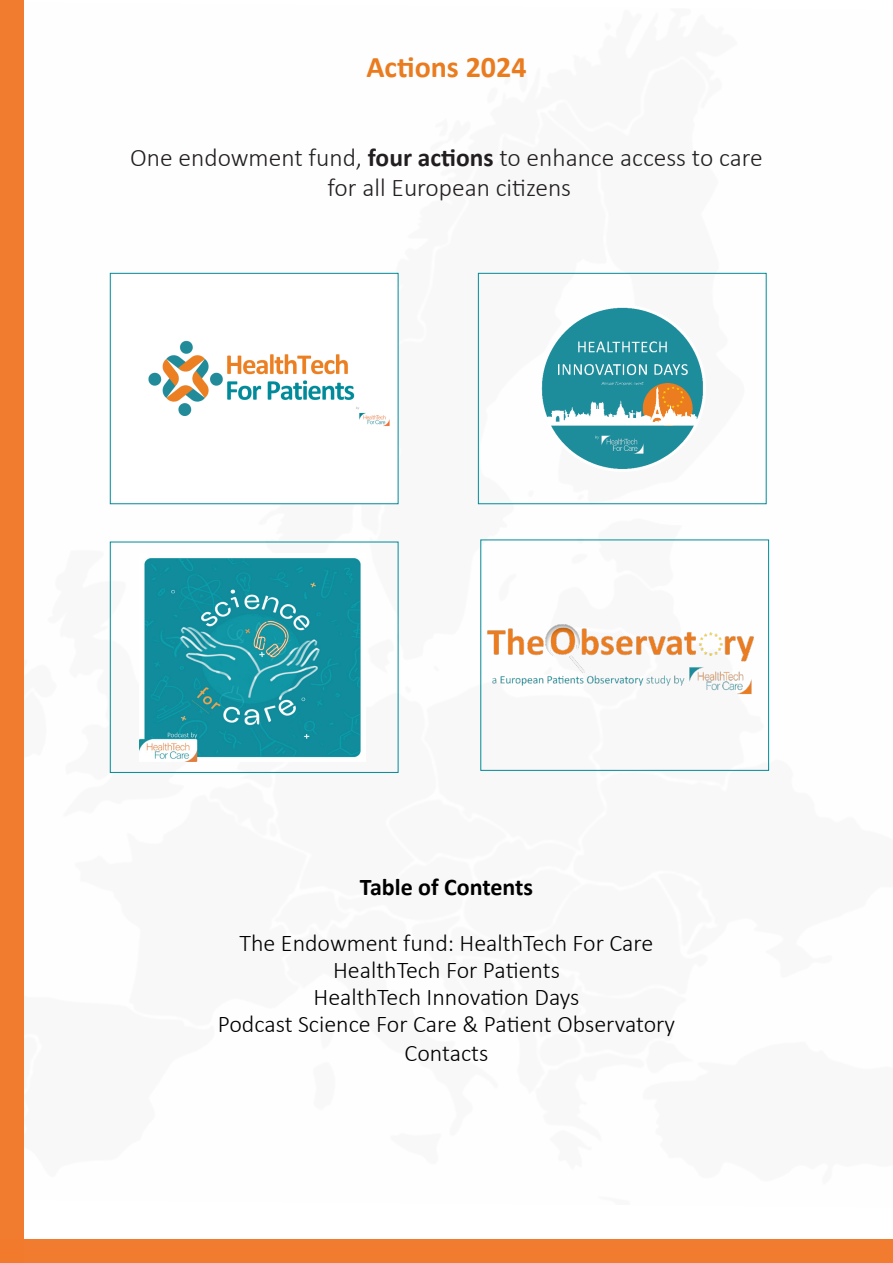
<style>
.page{position:relative;width:893px;height:1263px;background:#fff}
.page>*{position:absolute;margin:0;border:0;box-sizing:border-box;transform-origin:0 0}
.t1{font:700 30px "Calibri";color:#ea7c20}
.t2{font:300 25.5px "Calibri";color:#231f20}
.t3{font:300 24px "Calibri";color:#000001}
.t4{font:700 24px "Calibri";color:#000001}
.s1{font-weight:700}
</style>
<div class="page">
<div style="left:110px;top:273px;width:288px;height:231px;background:#fff;border:1px solid #008b9a"></div>
<div style="left:478px;top:273px;width:289px;height:231px;border:1px solid #008b9a"></div>
<div style="left:110px;top:542px;width:288px;height:231px;border:1px solid #008b9a"></div>
<div style="left:480px;top:539px;width:289px;height:232px;border:1px solid #008b9a"></div>
<img style="left:140px;top:558px;width:221px;height:203px">
<img style="left:148px;top:340px;width:242px;height:86px">
<img style="left:487px;top:624px;width:267px;height:71px">
<img style="left:541px;top:307px;width:162px;height:162px">
<div style="left:0;top:0;width:23px;height:1263px;background:#f17a2d"></div>
<div style="left:0;top:1240px;width:893px;height:23px;background:#f17a2d"></div>
<p class="t1" style="left:366px;top:45px;width:162px">Actions 2024</p>
<p class="t2" style="left:130px;top:141px;width:634px">One endowment fund, <span class="s1">four actions</span> to enhance access to care</p>
<p class="t2" style="left:328px;top:172px;width:245px">for all European citizens</p>
<p class="t4" style="left:360px;top:870px;width:175px">Table of Contents</p>
<p class="t3" style="left:240px;top:928px;width:415px">The Endowment fund: HealthTech For Care</p>
<p class="t3" style="left:333px;top:955px;width:228px">HealthTech For Patients</p>
<p class="t3" style="left:314px;top:982px;width:267px">HealthTech Innovation Days</p>
<p class="t3" style="left:218px;top:1009px;width:459px">Podcast Science For Care &amp; Patient Observatory</p>
<p class="t3" style="left:405px;top:1038px;width:85px">Contacts</p>
</div>
